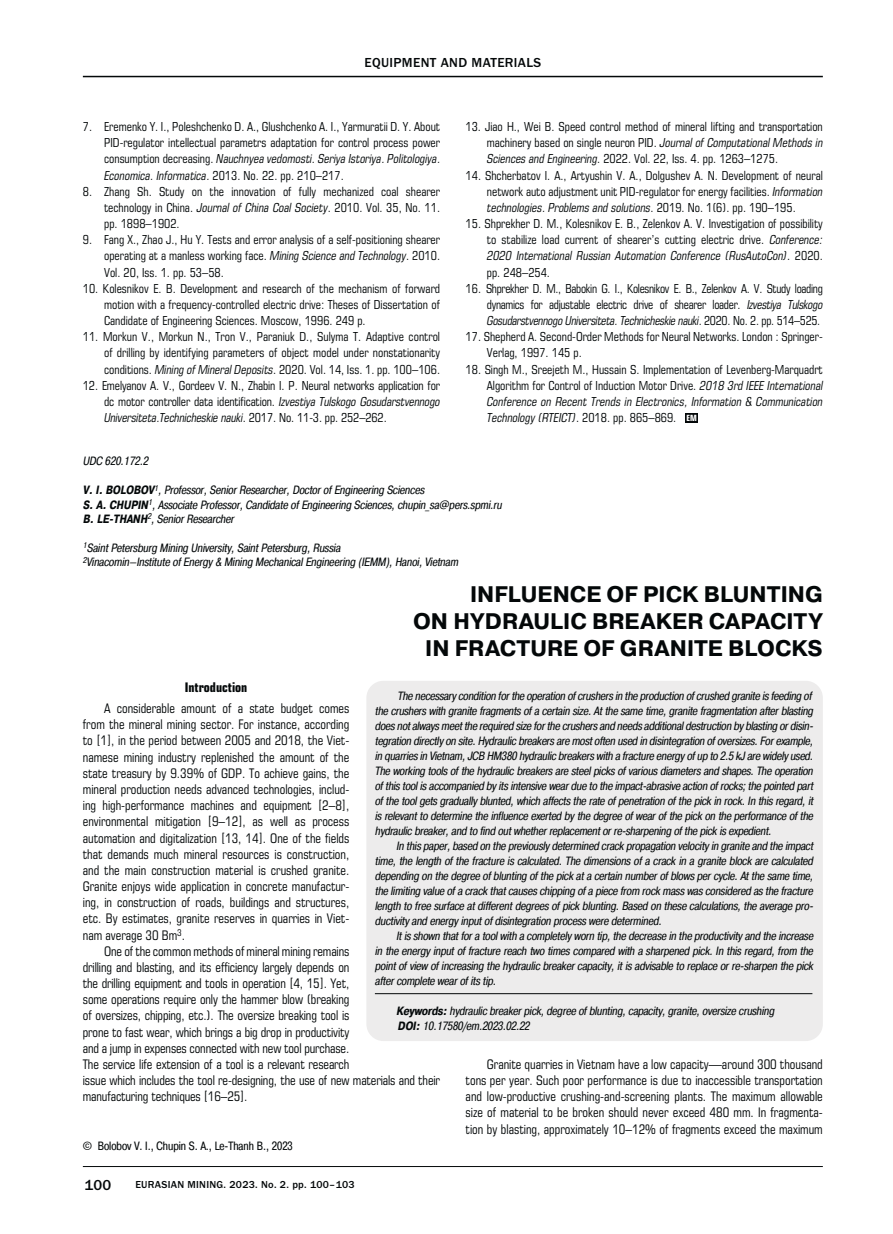
<style>
.page{position:relative;width:893px;height:1234px;background:#fff}
.page>*{position:absolute;margin:0;border:0;box-sizing:border-box;transform-origin:0 0}
.t1{font:700 22.5px/27px "Pragmatica C";color:#040809;text-align:right}
.t2{font:500 15px "Franklin Gothic";color:#040809}
.t3{font:500 13.5px "Franklin Gothic";letter-spacing:.025em;color:#040809}
.t4{font:12.75px/16.2px "Europe Cond";letter-spacing:-.01em;color:#040809;text-align:justify}
.t5{font:700 12.75px "Europe Cond";color:#040809}
.t6{font:12px/16.2px "Europe Cond";color:#040809;text-align:justify}
.t7{font:italic 12px/15px "Pragmatica Cond C";letter-spacing:-.005em;color:#040809}
.t8{font:12px "Pragmatica Cond C";color:#040809}
.t9{font:500 10.5px "Franklin Gothic";letter-spacing:.025em;color:#040809}
.s1{font-style:italic}
.s2{font-weight:700;font-size:8.25px;color:#fff}
.s3{font-weight:700}
</style>
<div class="page">
<hr style="left:83px;top:76px;width:740px;height:1px;background:#040809">
<hr style="left:83px;top:1165px;width:740px;height:1px;background:#040809">
<div style="left:686px;top:413px;width:12px;height:9px;background:#040809"></div>
<div style="left:366px;top:680px;width:457px;height:360px;background:#edecec;border-radius:17px"></div>
<hr style="left:375px;top:993px;width:437px;height:1px;background:#040809">
<p class="t3" style="left:365px;top:58px;width:178px">EQUIPMENT AND MATERIALS</p>
<p class="t6" style="left:104px;top:119px;width:337px;text-indent:-21px">7. Eremenko Y. I., Poleshchenko D. A., Glushchenko A. I., Yarmuratii D. Y. About PID-regulator intellectual parametrs adaptation for control process power consumption decreasing. <span class="s1">Nauchnyea vedomosti. Seriya Istoriya. Politologiya.<br>Economica. Informatica.</span> 2013. No. 22. pp. 210–217.</p>
<p class="t6" style="left:104px;top:184px;width:337px;text-indent:-21px">8. Zhang Sh. Study on the innovation of fully mechanized coal shearer technology in China. <span class="s1">Journal of China Coal Society</span>. 2010. Vol. 35, No. 11. pp. 1898–1902.</p>
<p class="t6" style="left:104px;top:233px;width:337px;text-indent:-21px">9. Fang X., Zhao J., Hu Y. Tests and error analysis of a self-positioning shearer operating at a manless working face. <span class="s1">Mining Science and Technology</span>. 2010.<br>Vol. 20, Iss. 1. pp. 53–58.</p>
<p class="t6" style="left:104px;top:281px;width:337px;text-indent:-21px">10. Kolesnikov E. B. Development and research of the mechanism of forward motion with a frequency-controlled electric drive: Theses of Dissertation of Candidate of Engineering Sciences. Moscow, 1996. 249 p.</p>
<p class="t6" style="left:104px;top:329px;width:337px;text-indent:-21px">11. Morkun V., Morkun N., Tron V., Paraniuk D., Sulyma T. Adaptive control of drilling by identifying parameters of object model under nonstationarity conditions. <span class="s1">Mining of Mineral Deposits</span>. 2020. Vol. 14, Iss. 1. pp. 100–106.</p>
<p class="t6" style="left:104px;top:378px;width:337px;text-indent:-21px">12. Emelyanov A. V., Gordeev V. N., Zhabin I. P. Neural networks application for dc motor controller data identification. <span class="s1">Izvestiya Tulskogo Gosudarstvennogo Universiteta.Technicheskie nauki</span>. 2017. No. 11-3. pp. 252–262.</p>
<p class="t6" style="left:487px;top:119px;width:337px;text-indent:-21px">13. Jiao H., Wei B. Speed control method of mineral lifting and transportation machinery based on single neuron PID. <span class="s1">Journal of Computational Methods in Sciences and Engineering</span>. 2022. Vol. 22, Iss. 4. pp. 1263–1275.</p>
<p class="t6" style="left:487px;top:168px;width:337px;text-indent:-21px">14. Shcherbatov I. A., Artyushin V. A., Dolgushev A. N. Development of neural network auto adjustment unit PID-regulator for energy facilities. <span class="s1">Information technologies. Problems and solutions</span>. 2019. No. 1(6). pp. 190–195.</p>
<p class="t6" style="left:487px;top:216px;width:337px;text-indent:-21px">15. Shprekher D. M., Kolesnikov E. B., Zelenkov A. V. Investigation of possibility to stabilize load current of shearer’s cutting electric drive. <span class="s1">Conference:<br>2020 International Russian Automation Conference (RusAutoCon)</span>. 2020. pp. 248–254.</p>
<p class="t6" style="left:487px;top:281px;width:337px;text-indent:-21px">16. Shprekher D. M., Babokin G. I., Kolesnikov E. B., Zelenkov A. V. Study loading dynamics for adjustable electric drive of shearer loader. <span class="s1">Izvestiya Tulskogo Gosudarstvennogo Universiteta. Technicheskie nauki.</span> 2020. No. 2. pp. 514–525.</p>
<p class="t6" style="left:487px;top:329px;width:337px;text-indent:-21px">17. Shepherd A. Second-Order Methods for Neural Networks. London : Springer-<br>Verlag, 1997. 145 p.</p>
<p class="t6" style="left:487px;top:362px;width:337px;text-indent:-21px">18. Singh M., Sreejeth M., Hussain S. Implementation of Levenberg-Marquadrt Algorithm for Control of Induction Motor Drive. <span class="s1">2018 3rd IEEE International Conference on Recent Trends in Electronics, Information &amp; Communication Technology (RTEICT)</span>. 2018. pp. 865–869. <span class="s2">EM</span></p>
<p class="t7" style="left:83px;top:454px;width:69px">UDC 620.172.2</p>
<p class="t7" style="left:83px;top:484px;width:422px;line-height:14.4px"><span class="s3">V. I. BOLOBOV</span><sup>1</sup>, Professor, Senior Researcher, Doctor of Engineering Sciences<br><span class="s3">S. A. CHUPIN</span><sup>1</sup>, Associate Professor, Candidate of Engineering Sciences, chupin_ sa@pers.spmi.ru<br><span class="s3">B. LE-THANH</span><sup>2</sup>, Senior Researcher</p>
<p class="t7" style="left:83px;top:541px;width:379px;line-height:14.4px"><sup>1</sup>Saint Petersburg Mining University, Saint Petersburg, Russia<br><sup>2</sup>Vinacomin—Institute of Energy &amp; Mining Mechanical Engineering (IEMM), Hanoi, Vietnam</p>
<h1 class="t1" style="left:413px;top:582px;width:411px">INFLUENCE OF PICK BLUNTING<br>ON HYDRAULIC BREAKER CAPACITY<br>IN FRACTURE OF GRANITE BLOCKS</h1>
<p class="t7" style="left:375px;top:689px;width:441px;text-indent:23px">The necessary condition forthe operation of crushers in the production of crushed granite is feeding of the crushers with granite fragments of a certain size. At the same time, granite fragmentation after blasting does notalways meetthe required size forthe crushers and needs additionaldestruction by blasting ordisin&shy;tegration directly on site.Hydraulic breakers are mostoften used in disintegration of oversizes.Forexample, in quarries in Vietnam,JCB HM380 hydraulic breakers with a fracture energy of up to 2.5 kJ are widely used.<br>The working tools of the hydraulic breakers are steel picks of various diameters and shapes. The operation of this toolis accompanied by its intensive weardue to the impact-abrasive action of rocks;the pointed part of the tool gets gradually blunted, which affects the rate of penetration of the pick in rock. In this regard, it is relevant to determine the influence exerted by the degree of wear of the pick on the performance of the hydraulic breaker,and to find outwhetherreplacementorre-sharpening of the pick is expedient.</p>
<p class="t7" style="left:375px;top:839px;width:441px;text-align:justify;text-indent:21px">In this paper,based on the previously determined crack propagation velocity in granite and the impact time, the length of the fracture is calculated. The dimensions of a crack in a granite block are calculated depending on the degree of blunting of the pick at a certain number of blows per cycle. At the same time, the limiting value of a crack thatcauses chipping of a piece from rock mass was considered as the fracture length to free surface at different degrees of pick blunting. Based on these calculations, the average pro&shy;ductivity and energy input of disintegration process were determined.</p>
<p class="t7" style="left:375px;top:929px;width:441px;text-indent:21px">Itis shown thatfora toolwith a completely worn tip,the decrease in the productivity and the increase in the energy input of fracture reach two times compared with a sharpened pick. In this regard, from the point of view of increasing the hydraulic breaker capacity, it is advisable to replace or re-sharpen the pick after complete wear of its tip.</p>
<p class="t7" style="left:396px;top:1004px;width:381px"><span class="s3">Keywords:</span> hydraulic breaker pick, degree of blunting, capacity, granite, oversize crushing<br><span class="s3">DOI:</span> 10.17580/em.2023.02.22</p>
<p class="t5" style="left:185px;top:682px;width:64px">Introduction</p>
<p class="t4" style="left:83px;top:701px;width:268px;text-indent:21px">A considerable amount of a state budget comes from the mineral mining sector. For instance, according to [1], in the period between 2005 and 2018, the Viet&shy;namese mining industry replenished the amount of the state treasury by 9.39% of GDP. To achieve gains, the mineral production needs advanced technologies, includ&shy;ing high-performance machines and equipment [2–8], environmental mitigation [9–12], as well as process automation and digitalization [13, 14]. One of the fields that demands much mineral resources is construction, and the main construction material is crushed granite.<br>Granite enjoys wide application in concrete manufactur&shy;ing, in construction of roads, buildings and structures, etc. By estimates, granite reserves in quarries in Viet&shy;nam average 30 Bm<sup>3</sup>.</p>
<p class="t4" style="left:83px;top:943px;width:359px;text-align:left;text-indent:21px">One of the common methods of mineral mining remains<br>drilling and blasting, and its efficiency largely depends on<br>the drilling equipment and tools in operation [4, 15]. Yet,<br>some operations require only the hammer blow (breaking<br>of oversizes, chipping, etc.). The oversize breaking tool is<br>prone to fast wear, which brings a big drop in productivity<br>and a jump in expenses connected with new tool purchase.<br>The service life extension of a tool is a relevant research<br>issue which includes the tool re-designing, the use of new materials and their manufacturing techniques [16–25].</p>
<p class="t4" style="left:466px;top:1056px;width:359px;text-indent:21px">Granite quarries in Vietnam have a low capacity—around 300 thousand tons per year. Such poor performance is due to inaccessible transportation and low-productive crushing-and-screening plants. The maximum allowable size of material to be broken should never exceed 480 mm. In fragmenta&shy;tion by blasting, approximately 10–12% of fragments exceed the maximum</p>
<p class="t8" style="left:83px;top:1140px;width:211px">© Bolobov V. I., Chupin S. A., Le-Thanh B., 2023</p>
<p class="t2" style="left:84px;top:1179px;width:28px">100</p>
<p class="t9" style="left:135px;top:1180px;width:221px">EURASIAN MINING. 2023. No. 2. pp. 100–103</p>
</div>
